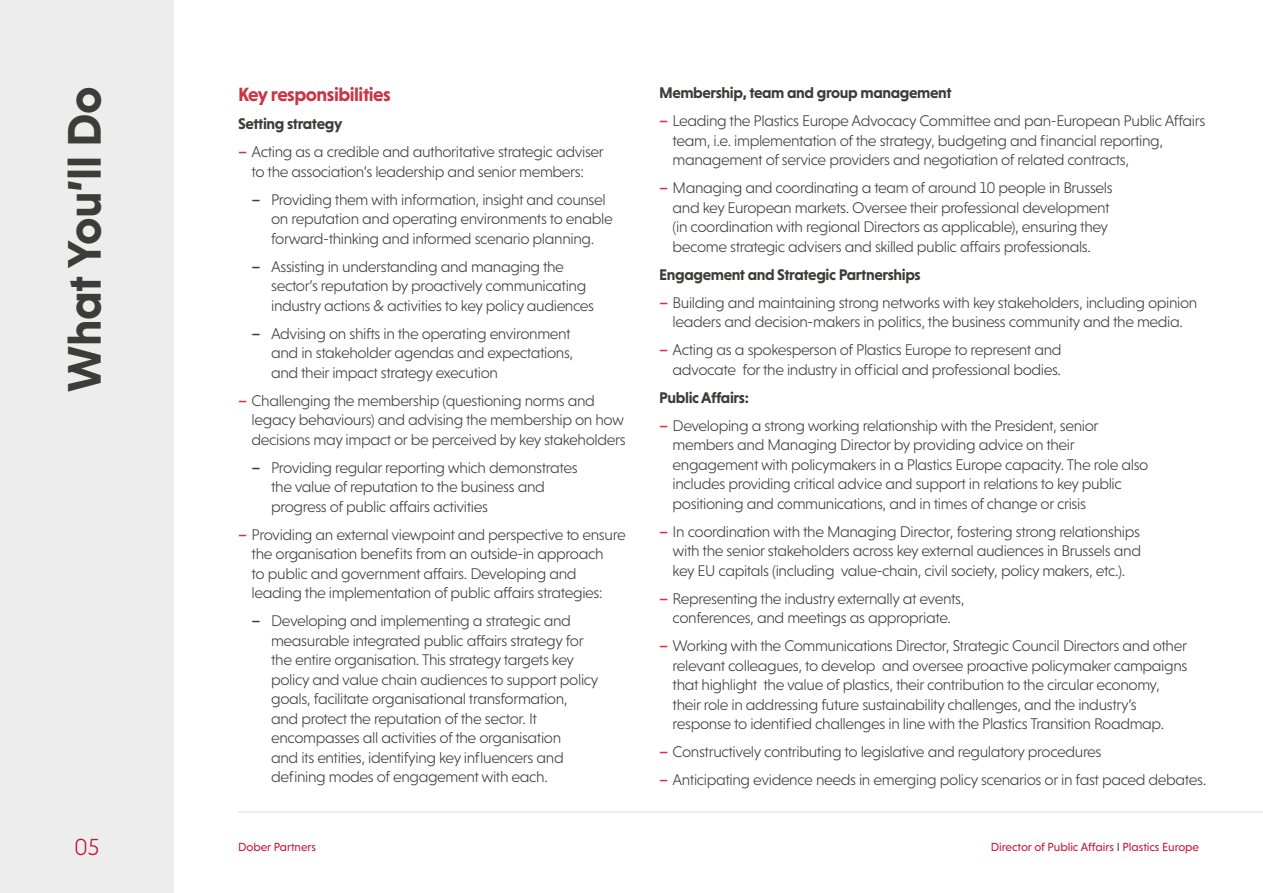
<style>
.page{position:relative;width:1263px;height:893px;background:#fff}
.page>*{position:absolute;margin:0;border:0;box-sizing:border-box;transform-origin:0 0}
.t1{font:700 48px "Niveau Grotesk";letter-spacing:-.01em;color:#3c3c3b}
.t2{font:300 23.7px "Niveau Grotesk";color:#c51439}
.t3{font:700 19.5px "Niveau Grotesk";letter-spacing:-.025em;color:#ca3446}
.t4{font:300 15.75px/19.5px "Niveau Grotesk";letter-spacing:-.025em;color:#3c3c3b}
.t5{font:700 15.75px "Niveau Grotesk";letter-spacing:-.025em;color:#3c3c3b}
.t6{font:12px "Niveau Grotesk";letter-spacing:-.005em;color:#c51439}
.s1{font-weight:500;color:#e62a39}
.s2{font-weight:500}
.s3{color:#3c3c3b}
</style>
<div class="page">
<div style="left:0;top:0;width:174px;height:893px;background:#ededed"></div>
<hr style="left:238px;top:811px;width:1025px;height:1px;background:#ededed">
<h1 class="t1" style="left:57px;top:392px;width:307px;rotate:-90deg">What You’ll Do</h1>
<p class="t5" style="left:659px;top:84px;width:294px">Membership, team and group management</p>
<p class="t3" style="left:238px;top:83px;width:154px">Key responsibilities</p>
<p class="t5" style="left:238px;top:115px;width:106px">Setting strategy</p>
<p class="t4" style="left:238px;top:142px;width:367px;text-align:center"><span class="s1">–</span> Acting as a credible and authoritative strategic adviser to the association’s leadership and senior members:</p>
<p class="t4" style="left:271px;top:189px;width:343px;text-indent:-19px"><span class="s2">–</span> Providing them with information, insight and counsel on reputation and operating environments to enable forward-thinking and informed scenario planning.</p>
<p class="t4" style="left:271px;top:256px;width:325px;text-indent:-19px"><span class="s2">–</span> Assisting in understanding and managing the sector’s reputation by proactively communicating industry actions &amp; activities to key policy audiences</p>
<p class="t4" style="left:271px;top:323px;width:304px;text-indent:-19px"><span class="s2">–</span> Advising on shifts in the operating environment and in stakeholder agendas and expectations, and their impact strategy execution</p>
<p class="t4" style="left:252px;top:390px;width:375px;text-indent:-13px"><span class="s1">–</span> Challenging the membership (questioning norms and legacy behaviours) and advising the membership on how decisions may impact or be perceived by key stakeholders</p>
<p class="t4" style="left:271px;top:457px;width:308px;text-indent:-19px"><span class="s2">–</span> Providing regular reporting which demonstrates the value of reputation to the business and progress of public affairs activities</p>
<p class="t4" style="left:252px;top:524px;width:376px;text-indent:-13px"><span class="s1">–</span> Providing an external viewpoint and perspective to ensure the organisation benefits from an outside-in approach<br>to public and government affairs. Developing and leading the implementation of public affairs strategies:</p>
<p class="t4" style="left:271px;top:611px;width:329px;text-indent:-19px"><span class="s2">–</span> Developing and implementing a strategic and measurable integrated public affairs strategy for the entire organisation. This strategy targets key policy and value chain audiences to support policy goals, facilitate organisational transformation, and protect the reputation of the sector. It encompasses all activities of the organisation<br>and its entities, identifying key influencers and defining modes of engagement with each.</p>
<p class="t4" style="left:673px;top:111px;width:534px;text-indent:-13px"><span class="s1">–</span> Leading the Plastics Europe Advocacy Committee and pan-European Public Affairs team, i.e. implementation of the strategy, budgeting and financial reporting, management of service providers and negotiation of related contracts,</p>
<p class="t4" style="left:673px;top:178px;width:442px;text-indent:-13px"><span class="s1">–</span> Managing and coordinating a team of around 10 people in Brussels and key European markets. Oversee their professional development (in coordination with regional Directors as applicable), ensuring they become strategic advisers and skilled public affairs professionals.</p>
<p class="t5" style="left:659px;top:265px;width:263px">Engagement and Strategic Partnerships</p>
<p class="t4" style="left:659px;top:293px;width:540px;text-align:center"><span class="s1">–</span> Building and maintaining strong networks with key stakeholders, including opinion leaders and decision-makers in politics, the business community and the media.</p>
<p class="t4" style="left:659px;top:340px;width:404px;text-align:right"><span class="s1">–</span> Acting as a spokesperson of Plastics Europe to represent and advocate for the industry in official and professional bodies.</p>
<p class="t5" style="left:659px;top:388px;width:91px">Public Affairs:</p>
<p class="t4" style="left:673px;top:416px;width:477px;text-indent:-13px"><span class="s1">–</span> Developing a strong working relationship with the President, senior members and Managing Director by providing advice on their engagement with policymakers in a Plastics Europe capacity. The role also includes providing critical advice and support in relations to key public positioning and communications, and in times of change or crisis</p>
<p class="t4" style="left:673px;top:522px;width:470px;text-align:justify;text-indent:-13px"><span class="s1">–</span> In coordination with the Managing Director, fostering strong relationships with the senior stakeholders across key external audiences in Brussels and key EU capitals (including value-chain, civil society, policy makers, etc.).</p>
<p class="t4" style="left:659px;top:589px;width:307px;text-align:center"><span class="s1">–</span> Representing the industry externally at events, conferences, and meetings as appropriate.</p>
<p class="t4" style="left:673px;top:636px;width:516px;text-indent:-13px"><span class="s1">–</span> Working with the Communications Director, Strategic Council Directors and other relevant colleagues, to develop and oversee proactive policymaker campaigns that highlight the value of plastics, their contribution to the circular economy, their role in addressing future sustainability challenges, and the industry’s response to identified challenges in line with the Plastics Transition Roadmap.</p>
<p class="t4" style="left:659px;top:742px;width:444px"><span class="s1">–</span> Constructively contributing to legislative and regulatory procedures</p>
<p class="t4" style="left:659px;top:770px;width:549px"><span class="s1">–</span> Anticipating evidence needs in emerging policy scenarios or in fast paced debates.</p>
<h2 class="t2" style="left:74px;top:834px;width:27px">05</h2>
<p class="t6" style="left:238px;top:840px;width:80px">Dober Partners</p>
<p class="t6" style="left:991px;top:840px;width:210px">Director of Public Affairs <span class="s3">I</span> Plastics Europe</p>
</div>
